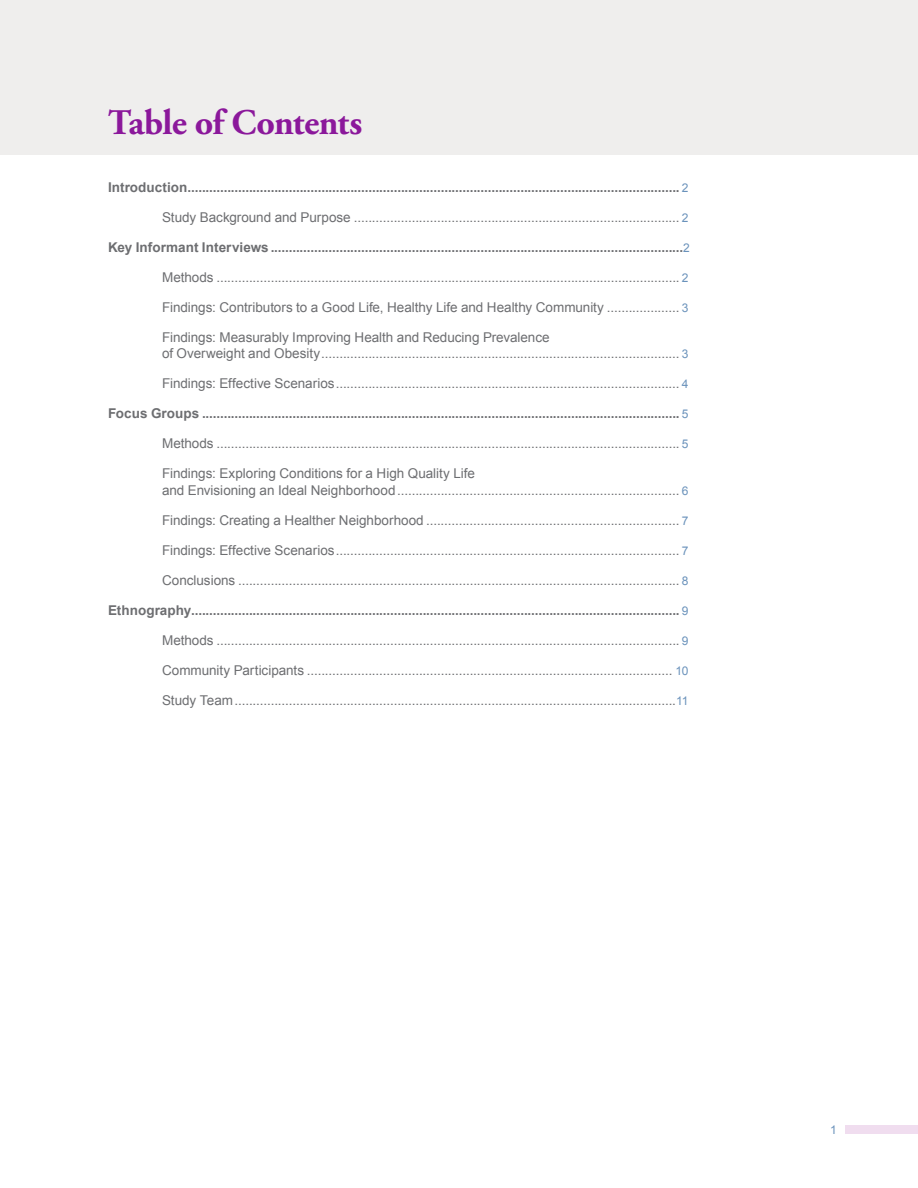
<style>
.page{position:relative;width:918px;height:1188px;background:#fff}
.page>*{position:absolute;margin:0;border:0;box-sizing:border-box;transform-origin:0 0}
.t1{font:700 36px "Adobe Garamond Pro";letter-spacing:-.025em;color:#8b189b}
.t2{font:13.5px/16.5px "Arial";letter-spacing:-.005em;color:#6d6e71}
.t3{font:700 13.5px "Arial";letter-spacing:.005em;color:#6d6e71}
.t4{font:12px "Arial";color:#6a92bb}
.s1{font-weight:400;font-size:12px;color:#6a92bb}
.s2{font-size:12px;color:#6a92bb}
</style>
<div class="page">
<div style="left:845px;top:1125px;width:73px;height:9px;background:#f0ddef"></div>
<div style="left:0;top:0;width:918px;height:155px;background:#efeeed"></div>
<h1 class="t1" style="left:108px;top:102px;width:256px">Table of Contents</h1>
<p class="t3" style="left:108px;top:178px;width:582px">Introduction........................................................................................................................................ <span class="s1">2</span></p>
<p class="t2" style="left:162px;top:209px;width:528px">Study Background and Purpose .......................................................................................... <span class="s2">2</span></p>
<p class="t3" style="left:108px;top:238px;width:583px">Key Informant Interviews..................................................................................................................<span class="s1">2</span></p>
<p class="t2" style="left:162px;top:269px;width:528px">Methods ................................................................................................................................ <span class="s2">2</span></p>
<p class="t2" style="left:162px;top:299px;width:528px">Findings: Contributors to a Good Life, Healthy Life and Healthy Community .................... <span class="s2">3</span></p>
<p class="t2" style="left:162px;top:329px;width:528px">Findings: Measurably Improving Health and Reducing Prevalence<br>of Overweight and Obesity................................................................................................... <span class="s2">3</span></p>
<p class="t2" style="left:162px;top:376px;width:528px">Findings: Effective Scenarios............................................................................................... <span class="s2">4</span></p>
<p class="t3" style="left:108px;top:405px;width:582px">Focus Groups .................................................................................................................................... <span class="s1">5</span></p>
<p class="t2" style="left:162px;top:436px;width:528px">Methods ................................................................................................................................ <span class="s2">5</span></p>
<p class="t2" style="left:162px;top:466px;width:528px">Findings: Exploring Conditions for a High Quality Life<br>and Envisioning an Ideal Neighborhood.............................................................................. <span class="s2">6</span></p>
<p class="t2" style="left:162px;top:512px;width:528px">Findings: Creating a Healther Neighborhood ...................................................................... <span class="s2">7</span></p>
<p class="t2" style="left:162px;top:542px;width:528px">Findings: Effective Scenarios............................................................................................... <span class="s2">7</span></p>
<p class="t2" style="left:162px;top:572px;width:528px">Conclusions .......................................................................................................................... <span class="s2">8</span></p>
<p class="t3" style="left:108px;top:601px;width:582px">Ethnography....................................................................................................................................... <span class="s1">9</span></p>
<p class="t2" style="left:162px;top:632px;width:528px">Methods ................................................................................................................................ <span class="s2">9</span></p>
<p class="t2" style="left:162px;top:662px;width:528px">Community Participants ..................................................................................................... <span class="s2">10</span></p>
<p class="t2" style="left:162px;top:692px;width:528px">Study Team..........................................................................................................................<span class="s2">11</span></p>
<p class="t4" style="left:830px;top:1122px;width:8px">1</p>
</div>
